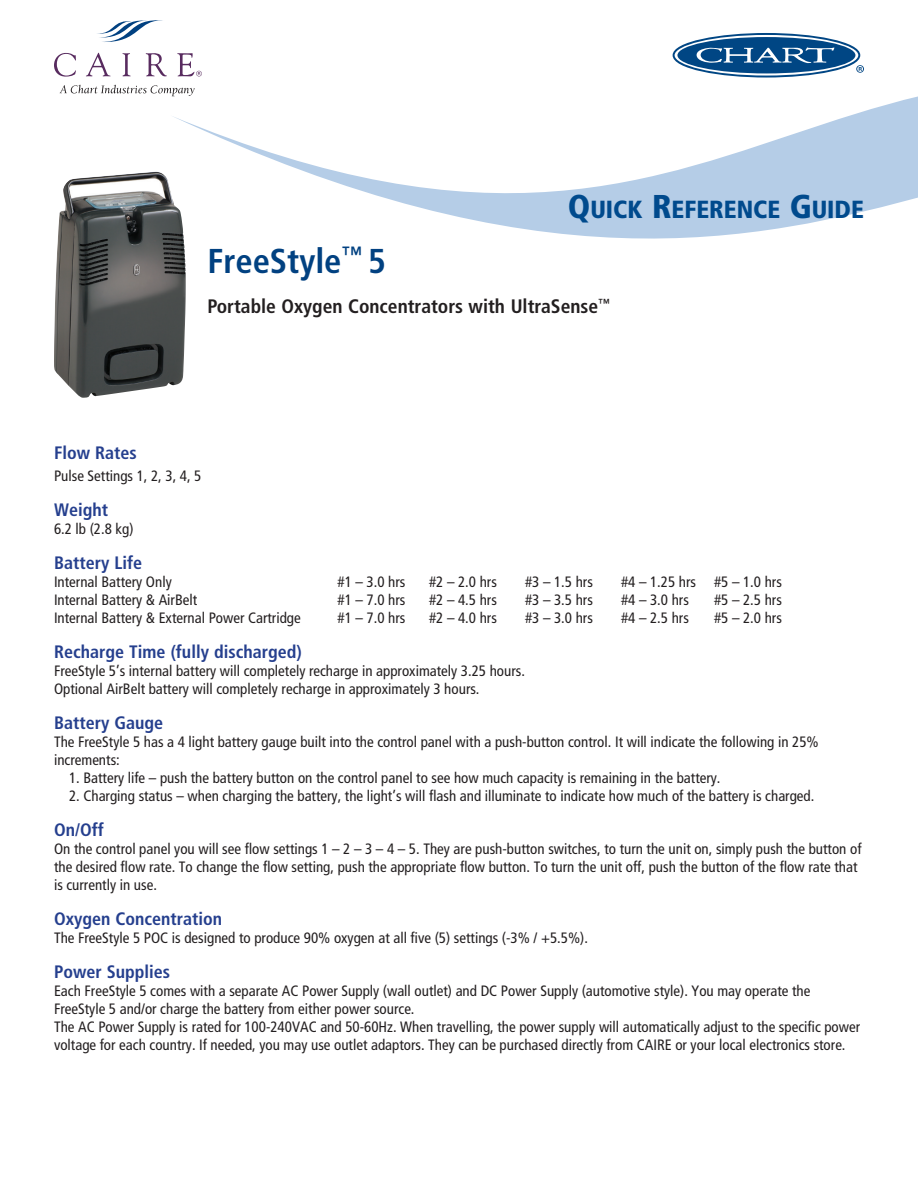
<style>
.page{position:relative;width:918px;height:1188px;background:#fff}
.page>*{position:absolute;margin:0;border:0;box-sizing:border-box;transform-origin:0 0}
.t1{font:700 condensed 34.5px "Frutiger";color:#014181}
.t2{font:900 condensed 24.75px "Frutiger";color:#004a8d}
.t3{font:700 condensed 19.5px "Frutiger";color:#231f20}
.t4{font:700 condensed 18px "Frutiger";color:#253f8e}
.t5{font:condensed 15px/18px "Frutiger";color:#231f20}
.s1{font-size:33px}
</style>
<div class="page">
<img style="left:54px;top:172px;width:132px;height:226px">
<svg style="left:170px;top:96px;width:748px;height:143px"></svg>
<svg style="left:673px;top:33px;width:191px;height:45px"></svg>
<svg style="left:54px;top:53px;width:22px;height:24px"></svg>
<svg style="left:86px;top:53px;width:25px;height:23px"></svg>
<svg style="left:122px;top:53px;width:9px;height:23px"></svg>
<svg style="left:146px;top:53px;width:21px;height:23px"></svg>
<svg style="left:97px;top:20px;width:66px;height:22px"></svg>
<svg style="left:177px;top:53px;width:25px;height:23px"></svg>
<svg style="left:60px;top:85px;width:135px;height:11px"></svg>
<h2 class="t2" style="left:568px;top:195px;width:298px"><span class="s1">Q</span>UICK <span class="s1">R</span>EFERENCE <span class="s1">G</span>UIDE</h2>
<h1 class="t1" style="left:207px;top:240px;width:180px">FreeStyle<sup>™</sup> 5</h1>
<h3 class="t3" style="left:207px;top:295px;width:404px">Portable Oxygen Concentrators with UltraSense<sup>™</sup></h3>
<p class="t4" style="left:54px;top:442px;width:84px">Flow Rates</p>
<p class="t5" style="left:54px;top:467px;width:149px">Pulse Settings 1, 2, 3, 4, 5</p>
<p class="t4" style="left:54px;top:499px;width:56px">Weight</p>
<p class="t5" style="left:54px;top:520px;width:81px">6.2 lb (2.8 kg)</p>
<p class="t4" style="left:54px;top:552px;width:90px">Battery Life</p>
<p class="t5" style="left:54px;top:573px;width:119px">Internal Battery Only</p>
<p class="t5" style="left:338px;top:573px;width:69px">#1 – 3.0 hrs</p>
<p class="t5" style="left:429px;top:573px;width:69px">#2 – 2.0 hrs</p>
<p class="t5" style="left:525px;top:573px;width:69px">#3 – 1.5 hrs</p>
<p class="t5" style="left:621px;top:573px;width:162px">#4 – 1.25 hrs #5 – 1.0 hrs</p>
<p class="t5" style="left:54px;top:591px;width:145px">Internal Battery &amp; AirBelt</p>
<p class="t5" style="left:338px;top:591px;width:69px">#1 – 7.0 hrs</p>
<p class="t5" style="left:429px;top:591px;width:69px">#2 – 4.5 hrs</p>
<p class="t5" style="left:525px;top:591px;width:69px">#3 – 3.5 hrs</p>
<p class="t5" style="left:621px;top:591px;width:69px">#4 – 3.0 hrs</p>
<p class="t5" style="left:714px;top:591px;width:69px">#5 – 2.5 hrs</p>
<p class="t5" style="left:54px;top:609px;width:248px">Internal Battery &amp; External Power Cartridge</p>
<p class="t5" style="left:338px;top:609px;width:69px">#1 – 7.0 hrs</p>
<p class="t5" style="left:429px;top:609px;width:69px">#2 – 4.0 hrs</p>
<p class="t5" style="left:525px;top:609px;width:69px">#3 – 3.0 hrs</p>
<p class="t5" style="left:621px;top:609px;width:69px">#4 – 2.5 hrs</p>
<p class="t5" style="left:714px;top:609px;width:69px">#5 – 2.0 hrs</p>
<p class="t4" style="left:54px;top:641px;width:249px">Recharge Time (fully discharged)</p>
<p class="t5" style="left:54px;top:662px;width:472px">FreeStyle 5’s internal battery will completely recharge in approximately 3.25 hours.<br>Optional AirBelt battery will completely recharge in approximately 3 hours.</p>
<p class="t4" style="left:54px;top:712px;width:111px">Battery Gauge</p>
<p class="t5" style="left:54px;top:733px;width:766px">The FreeStyle 5 has a 4 light battery gauge built into the control panel with a push-button control. It will indicate the following in 25% increments:</p>
<p class="t5" style="left:69px;top:769px;width:653px">1. Battery life – push the battery button on the control panel to see how much capacity is remaining in the battery.</p>
<p class="t5" style="left:69px;top:787px;width:747px">2. Charging status – when charging the battery, the light’s will flash and illuminate to indicate how much of the battery is charged.</p>
<p class="t4" style="left:54px;top:819px;width:51px">On/Off</p>
<p class="t5" style="left:54px;top:840px;width:809px">On the control panel you will see flow settings 1 – 2 – 3 – 4 – 5. They are push-button switches, to turn the unit on, simply push the button of the desired flow rate. To change the flow setting, push the appropriate flow button. To turn the unit off, push the button of the flow rate that is currently in use.</p>
<p class="t4" style="left:54px;top:908px;width:170px">Oxygen Concentration</p>
<p class="t5" style="left:54px;top:929px;width:536px">The FreeStyle 5 POC is designed to produce 90% oxygen at all five (5) settings (-3% / +5.5%).</p>
<p class="t4" style="left:54px;top:961px;width:118px">Power Supplies</p>
<p class="t5" style="left:54px;top:982px;width:808px">Each FreeStyle 5 comes with a separate AC Power Supply (wall outlet) and DC Power Supply (automotive style). You may operate the FreeStyle 5 and/or charge the battery from either power source.<br>The AC Power Supply is rated for 100-240VAC and 50-60Hz. When travelling, the power supply will automatically adjust to the specific power voltage for each country. If needed, you may use outlet adaptors. They can be purchased directly from CAIRE or your local electronics store.</p>
</div>
